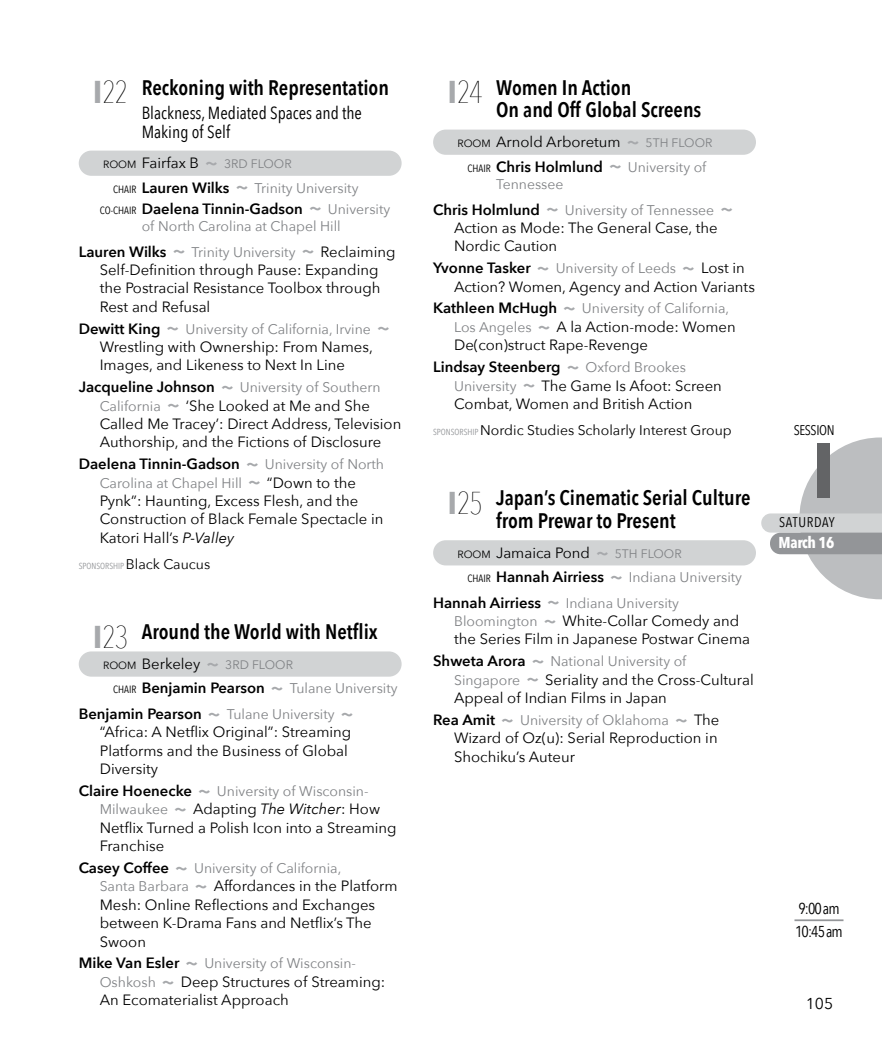
<style>
.page{position:relative;width:882px;height:1056px;background:#fff}
.page>*{position:absolute;margin:0;border:0;box-sizing:border-box;transform-origin:0 0}
.t1{font:700 77px "Avenir Next Condensed";color:#636466}
.t2{font:600 21px/22.8px "Avenir Next Condensed";color:#000}
.t3{font:17.5px/19.2px "Avenir Next Condensed";color:#000}
.t4{font:15.75px/22.8px "Avenir Next Condensed";letter-spacing:-.06em;color:#000}
.t5{font:700 15.75px "Avenir Next Condensed";letter-spacing:-.025em;color:#fff}
.t6{font:15.75px "Avenir Next";color:#000}
.t7{font:14.88px/18.4px "Avenir Next";color:#000}
.t8{font:600 14.88px "Avenir Next";color:#000}
.t9{font:14px/25.4px "Avenir Next";color:#808285}
.t10{font:14px "Avenir Next";color:#000}
.t11{font:14px "Avenir Next Condensed";letter-spacing:.05em;color:#000}
.t12{font:14px "Avenir Next Condensed";letter-spacing:-.025em;color:#000}
.t13{font:8.75px "Avenir Next Condensed";color:#939598}
.s1{font-weight:700;font-size:31.5px;color:#a7a9ac}
.s2{font-weight:200;font-size:31.5px}
.s3{font-size:10.5px}
.s4{font-weight:600;font-size:21px;color:#a7a9ac}
.s5{font-size:12.25px;color:#808285}
.s6{font-family:"Avenir Next Condensed";font-size:10.5px;color:#000}
.s7{font-weight:600;font-size:14.88px;color:#000}
.s8{font-family:"Avenir Next Condensed";font-weight:400;font-size:10.5px}
.s9{font-size:21px;color:#a7a9ac}
.s10{font-weight:400;font-size:14px;color:#808285}
.s11{font-size:14.88px;color:#000}
.s12{font-size:14px;color:#808285}
.s13{font-style:italic}
.s14{font-family:"Avenir Next";font-size:14px;color:#000}
.s15{font-family:"Avenir Next Condensed";font-size:10.5px}
.s16{font-weight:600}
.s17{font-family:"Avenir Next Condensed";font-size:8.75px;color:#939598}
</style>
<div class="page">
<svg style="left:761px;top:437px;width:121px;height:162px"></svg>
<hr style="left:794px;top:919px;width:50px;height:1px;background:#939598">
<div style="left:79px;top:150px;width:323px;height:26px;background:#d1d3d4;border-radius:13px"></div>
<div style="left:79px;top:651px;width:323px;height:25px;background:#d1d3d4;border-radius:13px"></div>
<div style="left:433px;top:130px;width:323px;height:25px;background:#d1d3d4;border-radius:13px"></div>
<div style="left:433px;top:540px;width:323px;height:25px;background:#d1d3d4;border-radius:13px"></div>
<h2 class="t2" style="left:93px;top:75px;width:297px"><span class="s1">I</span><span class="s2">22</span> Reckoning with Representation</h2>
<p class="t3" style="left:142px;top:102px;width:222px">Blackness, Mediated Spaces and the<br>Making of Self</p>
<p class="t7" style="left:103px;top:153px;width:190px"><span class="s3">ROOM</span> Fairfax B <span class="s4">~</span> <span class="s5">3RD FLOOR</span></p>
<p class="t9" style="left:113px;top:174px;width:247px"><span class="s6">CHAIR</span> <span class="s7">Lauren Wilks</span> <span class="s4">~</span> Trinity University</p>
<p class="t8" style="left:100px;top:196px;width:292px"><span class="s8">CO-CHAIR</span> Daelena Tinnin-Gadson <span class="s9">~</span> <span class="s10">University</span></p>
<p class="t9" style="left:79px;top:213px;width:318px;text-align:center">of North Carolina at Chapel Hill<br><span class="s7">Lauren Wilks</span> <span class="s4">~</span> Trinity University <span class="s4">~</span> <span class="s11">Reclaiming</span></p>
<p class="t7" style="left:100px;top:260px;width:282px">Self-Definition through Pause: Expanding the Postracial Resistance Toolbox through<br>Rest and Refusal</p>
<p class="t9" style="left:79px;top:315px;width:313px"><span class="s7">Dewitt King</span> <span class="s4">~</span> University of California, Irvine <span class="s4">~</span></p>
<p class="t7" style="left:100px;top:337px;width:275px">Wrestling with Ownership: From Names,<br>Images, and Likeness to Next In Line</p>
<p class="t9" style="left:79px;top:374px;width:303px"><span class="s7">Jacqueline Johnson</span> <span class="s4">~</span> University of Southern</p>
<p class="t7" style="left:100px;top:395px;width:303px"><span class="s12">California</span> <span class="s4">~</span> ‘She Looked at Me and She<br>Called Me Tracey’: Direct Address, Television<br>Authorship, and the Fictions of Disclosure</p>
<p class="t8" style="left:79px;top:451px;width:307px">Daelena Tinnin-Gadson <span class="s9">~</span> <span class="s10">University of North</span></p>
<p class="t9" style="left:100px;top:469px;width:258px">Carolina at Chapel Hill <span class="s4">~</span> <span class="s11">“Down to the</span></p>
<p class="t7" style="left:100px;top:491px;width:285px">Pynk”: Haunting, Excess Flesh, and the<br>Construction of Black Female Spectacle in<br>Katori Hall’s <span class="s13">P-Valley</span></p>
<p class="t13" style="left:79px;top:558px;width:133px">SPONSORSHIP <span class="s14">Black Caucus</span></p>
<h2 class="t2" style="left:93px;top:619px;width:286px"><span class="s1">I</span><span class="s2">23</span> Around the World with Netflix</h2>
<p class="t7" style="left:103px;top:654px;width:191px"><span class="s3">ROOM</span> Berkeley <span class="s4">~</span> <span class="s5">3RD FLOOR</span></p>
<p class="t9" style="left:79px;top:675px;width:320px;text-indent:34px"><span class="s6">CHAIR</span> <span class="s7">Benjamin Pearson</span> <span class="s4">~</span> Tulane University<br><span class="s7">Benjamin Pearson</span> <span class="s4">~</span> Tulane University <span class="s4">~</span></p>
<p class="t7" style="left:100px;top:722px;width:253px">“Africa: A Netflix Original”: Streaming<br>Platforms and the Business of Global<br>Diversity</p>
<p class="t9" style="left:79px;top:777px;width:291px"><span class="s7">Claire Hoenecke</span> <span class="s4">~</span> University of Wisconsin-</p>
<p class="t7" style="left:100px;top:799px;width:298px"><span class="s12">Milwaukee</span> <span class="s4">~</span> Adapting <span class="s13">The Witcher</span>: How<br>Netflix Turned a Polish Icon into a Streaming<br>Franchise</p>
<p class="t9" style="left:79px;top:854px;width:264px"><span class="s7">Casey Coffee</span> <span class="s4">~</span> University of California,</p>
<p class="t7" style="left:100px;top:876px;width:299px"><span class="s12">Santa Barbara</span> <span class="s4">~</span> Affordances in the Platform<br>Mesh: Online Reflections and Exchanges between K-Drama Fans and Netflix’s The<br>Swoon</p>
<p class="t9" style="left:79px;top:950px;width:279px"><span class="s7">Mike Van Esler</span> <span class="s4">~</span> University of Wisconsin-</p>
<p class="t7" style="left:100px;top:971px;width:287px"><span class="s12">Oshkosh</span> <span class="s4">~</span> Deep Structures of Streaming:<br>An Ecomaterialist Approach</p>
<h2 class="t2" style="left:496px;top:75px;width:207px;text-indent:-48px"><span class="s1">I</span><span class="s2">24</span> Women In Action<br>On and Off Global Screens</h2>
<p class="t7" style="left:457px;top:129px;width:257px;line-height:24.5px;text-align:center"><span class="s3">ROOM</span> Arnold Arboretum <span class="s4">~</span> <span class="s5">5TH FLOOR<br></span><span class="s15">CHAIR</span> <span class="s16">Chris Holmlund</span> <span class="s4">~</span> <span class="s12">University of</span></p>
<p class="t9" style="left:433px;top:171px;width:302px;text-indent:63px">Tennessee<br><span class="s7">Chris Holmlund</span> <span class="s4">~</span> University of Tennessee <span class="s4">~</span></p>
<p class="t7" style="left:454px;top:218px;width:265px">Action as Mode: The General Case, the<br>Nordic Caution</p>
<p class="t9" style="left:433px;top:255px;width:313px"><span class="s7">Yvonne Tasker</span> <span class="s4">~</span> University of Leeds <span class="s4">~</span> <span class="s11">Lost in</span></p>
<p class="t7" style="left:454px;top:276px;width:302px">Action? Women, Agency and Action Variants</p>
<p class="t9" style="left:433px;top:295px;width:298px"><span class="s7">Kathleen McHugh</span> <span class="s4">~</span> University of California,</p>
<p class="t7" style="left:454px;top:317px;width:283px"><span class="s12">Los Angeles</span> <span class="s4">~</span> A la Action-mode: Women<br>De(con)struct Rape-Revenge</p>
<p class="t7" style="left:454px;top:357px;width:269px;text-indent:-21px"><span class="s16">Lindsay Steenberg</span> <span class="s4">~</span> <span class="s12">Oxford Brookes<br>University</span> <span class="s4">~</span> The Game Is Afoot: Screen<br>Combat, Women and British Action</p>
<p class="t10" style="left:433px;top:418px;width:300px"><span class="s17">SPONSORSHIP</span> Nordic Studies Scholarly Interest Group</p>
<h2 class="t2" style="left:496px;top:486px;width:256px;text-indent:-48px"><span class="s1">I</span><span class="s2">25</span> Japan’s Cinematic Serial Culture from Prewar to Present</h2>
<p class="t7" style="left:457px;top:542px;width:226px"><span class="s3">ROOM</span> Jamaica Pond <span class="s4">~</span> <span class="s5">5TH FLOOR</span></p>
<p class="t9" style="left:433px;top:564px;width:310px;text-indent:34px"><span class="s6">CHAIR</span> <span class="s7">Hannah Airriess</span> <span class="s4">~</span> Indiana University<br><span class="s7">Hannah Airriess</span> <span class="s4">~</span> Indiana University</p>
<p class="t7" style="left:454px;top:611px;width:298px"><span class="s12">Bloomington</span> <span class="s4">~</span> White-Collar Comedy and the Series Film in Japanese Postwar Cinema</p>
<p class="t9" style="left:433px;top:648px;width:255px"><span class="s7">Shweta Arora</span> <span class="s4">~</span> National University of</p>
<p class="t7" style="left:454px;top:669px;width:301px"><span class="s12">Singapore</span> <span class="s4">~</span> Seriality and the Cross-Cultural<br>Appeal of Indian Films in Japan</p>
<p class="t9" style="left:433px;top:706px;width:288px"><span class="s7">Rea Amit</span> <span class="s4">~</span> University of Oklahoma <span class="s4">~</span> <span class="s11">The</span></p>
<p class="t7" style="left:454px;top:728px;width:265px">Wizard of Oz(u): Serial Reproduction in<br>Shochiku’s Auteur</p>
<p class="t12" style="left:794px;top:417px;width:43px">SESSION</p>
<h1 class="t1" style="left:813px;top:423px;width:24px">I</h1>
<p class="t11" style="left:779px;top:510px;width:57px">SATURDAY</p>
<p class="t5" style="left:779px;top:533px;width:57px">March 16</p>
<p class="t4" style="left:795px;top:896px;width:49px">9:00 am<br>10:45 am</p>
<p class="t6" style="left:806px;top:990px;width:29px">105</p>
</div>
